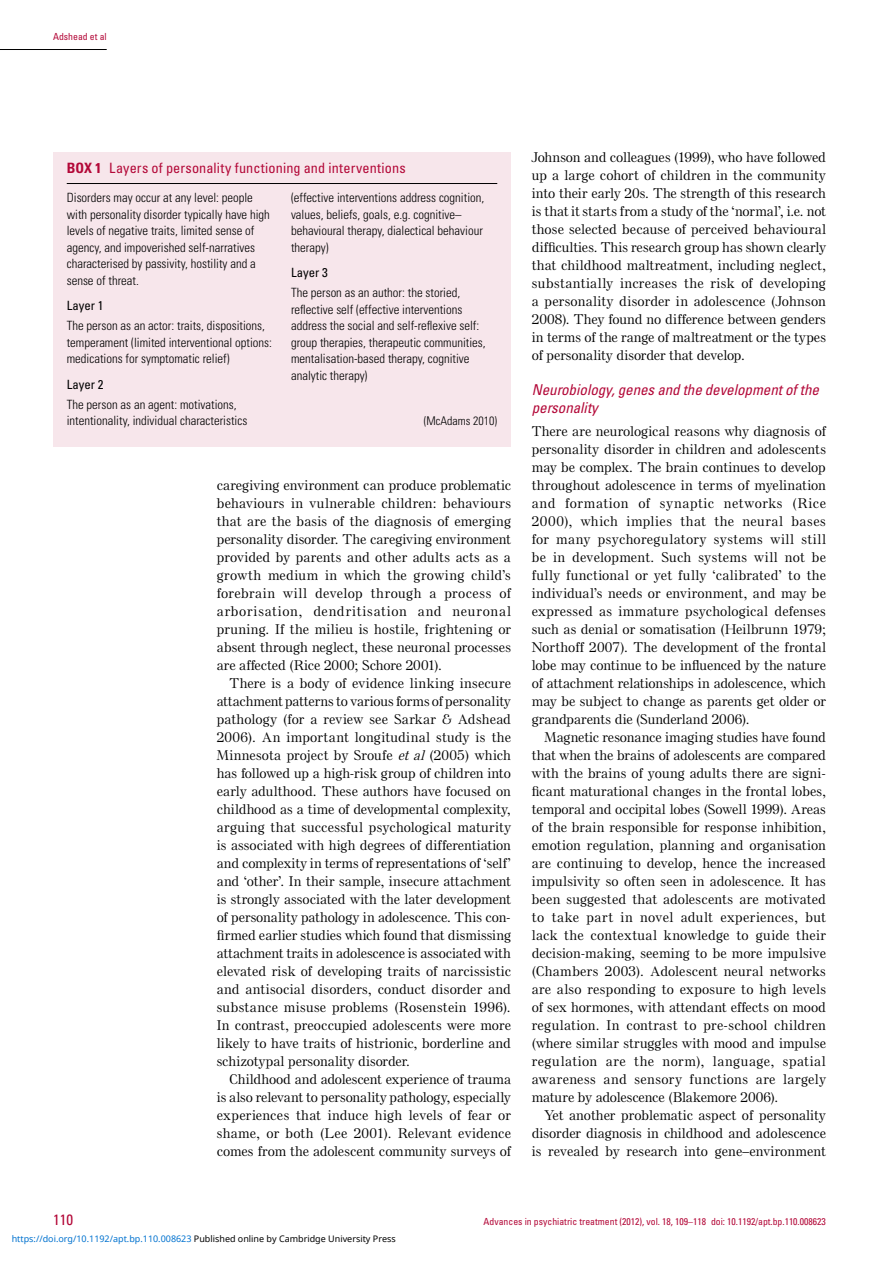
<style>
.page{position:relative;width:893px;height:1263px;background:#fff}
.page>*{position:absolute;margin:0;border:0;box-sizing:border-box;transform-origin:0 0}
.t1{font:italic condensed 15px/18px "Univers LT Std";color:#b30838}
.t2{font:condensed 15px "Univers LT Std";color:#b30838}
.t3{font:condensed 14.25px "Univers LT Std";letter-spacing:.01em;color:#b30838}
.t4{font:500 13.5px/18px "Else NPL Std";letter-spacing:.015em;color:#000;text-align:justify}
.t5{font:300 condensed 12.75px/16.5px "Univers LT Std";color:#000}
.t6{font:condensed 12.75px "Univers LT Std";color:#000}
.t7{font:300 condensed 12px "Univers LT Std";color:#000}
.t8{font:condensed 9.75px "Univers LT Std";color:#b30838}
.t9{font:9px "Noto Sans";color:#0172cf}
.s1{font-weight:700}
.s2{font-style:italic}
.s3{color:#000}
</style>
<div class="page">
<hr style="left:0;top:49px;width:107px;height:1px;background:#000">
<div style="left:53px;top:152px;width:458px;height:295px;background:#f7e6eb"></div>
<hr style="left:67px;top:183px;width:430px;height:1px;background:#000">
<p class="t8" style="left:53px;top:30px;width:55px">Adshead et al</p>
<p class="t3" style="left:67px;top:159px;width:340px"><span class="s1">Box 1</span> Layers of personality functioning and interventions</p>
<p class="t5" style="left:67px;top:190px;width:205px">Disorders may occur at any level: people with personality disorder typically have high levels of negative traits, limited sense of agency, and impoverished self-narratives characterised by passivity, hostility and a sense of threat.</p>
<p class="t6" style="left:67px;top:298px;width:38px">Layer 1</p>
<p class="t5" style="left:67px;top:317px;width:207px">The person as an actor: traits, dispositions, temperament (limited interventional options: medications for symptomatic relief)</p>
<p class="t6" style="left:67px;top:376px;width:38px">Layer 2</p>
<p class="t5" style="left:67px;top:396px;width:182px">The person as an agent: motivations, intentionality, individual characteristics</p>
<p class="t5" style="left:291px;top:190px;width:195px">(effective interventions address cognition, values, beliefs, goals, e.g. cognitive– behavioural therapy, dialectical behaviour therapy)</p>
<p class="t6" style="left:291px;top:265px;width:38px">Layer 3</p>
<p class="t5" style="left:291px;top:284px;width:196px">The person as an author: the storied, reflective self (effective interventions address the social and self-reflexive self: group therapies, therapeutic communities, mentalisation-based therapy, cognitive analytic therapy)</p>
<p class="t7" style="left:424px;top:413px;width:75px">(McAdams 2010)</p>
<p class="t4" style="left:217px;top:476px;width:296px">caregiving environment can produce problematic behaviours in vulnerable children: behaviours that are the basis of the diagnosis of emerging personality disorder. The caregiving environment provided by parents and other adults acts as a growth medium in which the growing child’s forebrain will develop through a process of arborisation, dendritisation and neuronal pruning. If the milieu is hostile, frightening or absent through neglect, these neuronal processes are affected (Rice 2000; Schore 2001).</p>
<p class="t4" style="left:217px;top:674px;width:296px;text-indent:13px">There is a body of evidence linking insecure attachment patterns to various forms of personality pathology (for a review see Sarkar &amp; Adshead 2006). An important longitudinal study is the Minnesota project by Sroufe <span class="s2">et al</span> (2005) which has followed up a high-risk group of children into early adulthood. These authors have focused on childhood as a time of developmental complexity, arguing that successful psychological maturity is associated with high degrees of differentiation and complexity in terms of representations of ‘self’ and ‘other’. In their sample, insecure attachment is strongly associated with the later development of personality pathology in adolescence. This con&shy;firmed earlier studies which found that dismissing attachment traits in adolescence is associated with elevated risk of developing traits of narcissistic and antisocial disorders, conduct disorder and substance misuse problems (Rosenstein 1996).<br>In contrast, preoccupied adolescents were more likely to have traits of histrionic, borderline and schizotypal personality disorder.</p>
<p class="t4" style="left:217px;top:1070px;width:296px;text-indent:13px">Childhood and adolescent experience of trauma is also relevant to personality pathology, especially experiences that induce high levels of fear or shame, or both (Lee 2001). Relevant evidence comes from the adolescent community surveys of</p>
<p class="t4" style="left:532px;top:148px;width:296px">Johnson and colleagues (1999), who have followed up a large cohort of children in the community into their early 20s. The strength of this research is that it starts from a study of the ‘normal’, i.e. not those selected because of perceived behavioural difficulties. This research group has shown clearly that childhood maltreatment, including neglect, substantially increases the risk of developing a personality disorder in adolescence (Johnson 2008). They found no difference between genders in terms of the range of maltreatment or the types of personality disorder that develop.</p>
<p class="t1" style="left:532px;top:380px;width:289px">Neurobiology, genes and the development of the personality</p>
<p class="t4" style="left:532px;top:422px;width:296px">There are neurological reasons why diagnosis of personality disorder in children and adolescents may be complex. The brain continues to develop throughout adolescence in terms of myelination and formation of synaptic networks (Rice 2000), which implies that the neural bases for many psychoregulatory systems will still be in development. Such systems will not be fully functional or yet fully ‘calibrated’ to the individual’s needs or environment, and may be expressed as immature psychological defenses such as denial or somatisation (Heilbrunn 1979; Northoff 2007). The development of the frontal lobe may continue to be influenced by the nature of attachment relationships in adolescence, which may be subject to change as parents get older or grandparents die (Sunderland 2006).</p>
<p class="t4" style="left:532px;top:728px;width:296px;text-indent:13px">Magnetic resonance imaging studies have found that when the brains of adolescents are compared with the brains of young adults there are signi&shy;ficant maturational changes in the frontal lobes, temporal and occipital lobes (Sowell 1999). Areas of the brain responsible for response inhibition, emotion regulation, planning and organisation are continuing to develop, hence the increased impulsivity so often seen in adolescence. It has been suggested that adolescents are motivated to take part in novel adult experiences, but lack the contextual knowledge to guide their decision-making, seeming to be more impulsive (Chambers 2003). Adolescent neural networks are also responding to exposure to high levels of sex hormones, with attendant effects on mood regulation. In contrast to pre-school children (where similar struggles with mood and impulse regulation are the norm), language, spatial awareness and sensory functions are largely mature by adolescence (Blakemore 2006).</p>
<p class="t4" style="left:532px;top:1106px;width:295px;text-indent:13px">Yet another problematic aspect of personality disorder diagnosis in childhood and adolescence is revealed by research into gene–environment</p>
<p class="t2" style="left:53px;top:1210px;width:21px">110</p>
<p class="t8" style="left:484px;top:1216px;width:344px">Advances in psychiatric treatment (2012), vol. 18, 109–118 doi: 10.1192/apt.bp.110.008623</p>
<p class="t9" style="left:12px;top:1232px;width:386px">https://doi.org/10.1192/apt.bp.110.008623 <span class="s3">Published online by Cambridge University Press</span></p>
</div>
